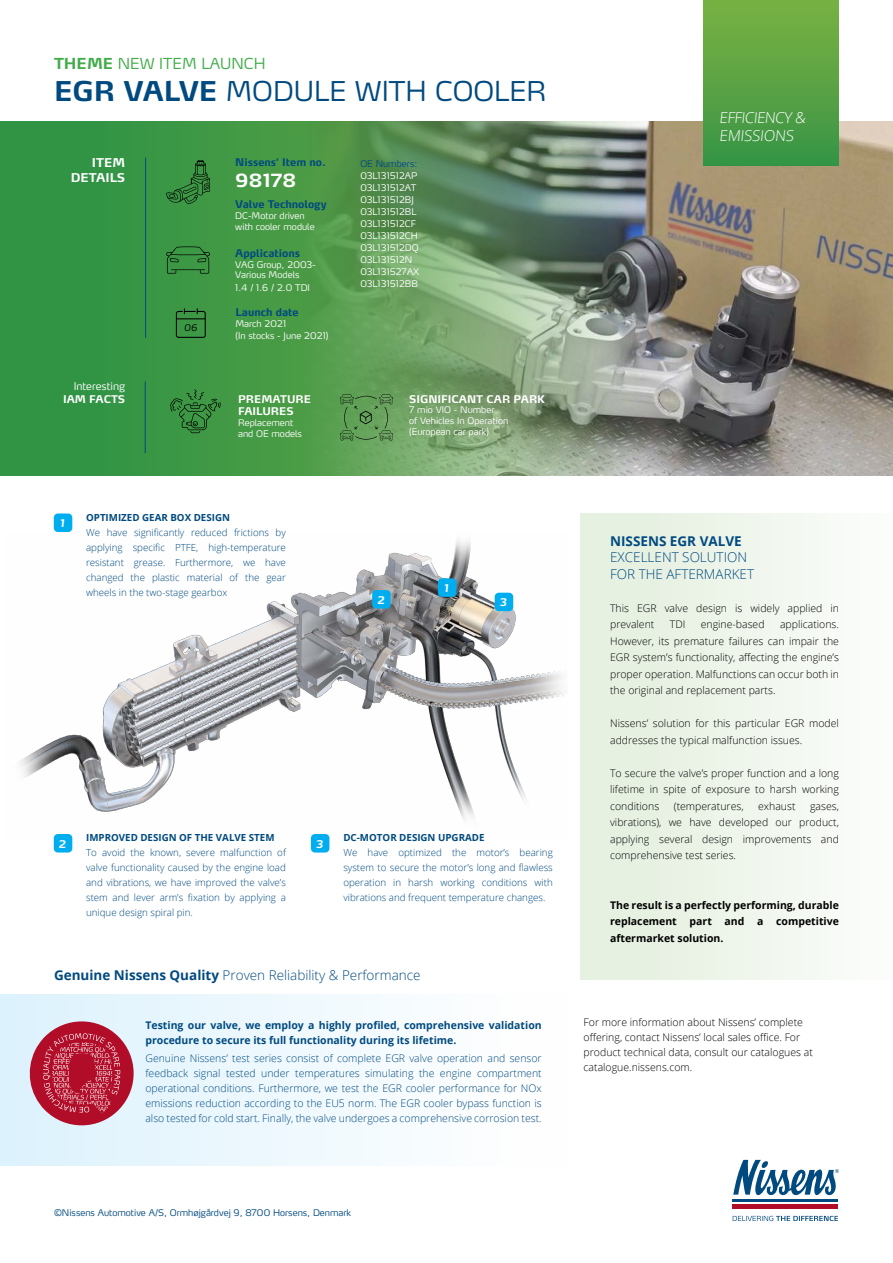
<style>
.page{position:relative;width:893px;height:1263px;background:#fff}
.page>*{position:absolute;margin:0;border:0;box-sizing:border-box;transform-origin:0 0}
.t1{font:300 27px "Max LF";color:#004a80}
.t2{font:700 18px "Max LF";letter-spacing:.02em;color:#fff}
.t3{font:300 15px/18px "Open Sans";color:#fff}
.t4{font:300 15px "Max LF";color:#41ad49}
.t5{font:300 13.5px/16.5px "Open Sans";color:#004a80}
.t6{font:700 13.5px "Open Sans";color:#004a80}
.t7{font:700 12px/14.4px "Max LF";color:#fff;text-align:right}
.t8{font:300 10.5px/16.5px "Open Sans";color:#000}
.t9{font:300 10.5px/15px "Open Sans";color:#004a80;text-align:justify}
.t10{font:700 10.5px/15px "Open Sans";color:#004a80}
.t11{font:700 10.5px/16.5px "Open Sans";color:#000;text-align:justify}
.t12{font:700 10.5px "Max LF";color:#004a80}
.t13{font:700 10.5px/12.6px "Max LF";color:#fff}
.t14{font:300 10.5px "Max LF";color:#fff}
.t15{font:300 9.75px/15px "Open Sans";color:#004a80;text-align:justify}
.t16{font:700 9.75px "Open Sans";color:#004a80}
.t17{font:300 9px/12px "Max LF";color:#fff}
.t18{font:300 9px "Max LF";color:#004a80}
.t19{font:300 8.85px "Max LF";color:#000}
.s1{font-weight:700}
</style>
<div class="page">
<svg style="left:0;top:121px;width:275px;height:354px;background:#389645"></svg>
<img style="left:275px;top:121px;width:618px;height:354px">
<svg style="left:733px;top:1160px;width:106px;height:36px"></svg>
<svg style="left:733px;top:1216px;width:105px;height:5px"></svg>
<hr style="left:733px;top:1199px;width:105px;height:3px;background:#004a80">
<div style="left:733px;top:1204px;width:105px;height:5px;background:#b10d28"></div>
<div style="left:704px;top:0;width:135px;height:166px;background:linear-gradient(to bottom,#7bb243,#389545)"></div>
<div style="left:580px;top:513px;width:313px;height:467px;background:linear-gradient(to right,#e3efdd,#fbfcfa)"></div>
<div style="left:0;top:994px;width:567px;height:172px;background:linear-gradient(to right,#dcf2fd,#fffffe)"></div>
<img style="left:19px;top:539px;width:545px;height:300px">
<hr style="left:145px;top:381px;width:1px;height:72px;background:#004a80">
<hr style="left:145px;top:158px;width:1px;height:180px;background:#004a80">
<svg style="left:176px;top:308px;width:30px;height:30px"></svg>
<svg style="left:166px;top:160px;width:44px;height:44px;background:#34823b"></svg>
<svg style="left:166px;top:246px;width:44px;height:28px"></svg>
<div style="left:54px;top:513px;width:18px;height:19px;background:#00aeef;border-radius:4px"></div>
<div style="left:311px;top:834px;width:18px;height:18px;background:#00aeef;border-radius:4px"></div>
<div style="left:438px;top:578px;width:18px;height:19px;background:#00aeef;border-radius:4px"></div>
<div style="left:495px;top:593px;width:18px;height:18px;background:#00aeef;border-radius:4px"></div>
<div style="left:372px;top:590px;width:19px;height:18px;background:#00aeef;border-radius:4px"></div>
<div style="left:54px;top:834px;width:18px;height:18px;background:#00aeef;border-radius:4px"></div>
<svg style="left:26px;top:1016px;width:113px;height:114px;background:#c66c7f"></svg>
<svg style="left:170px;top:389px;width:51px;height:44px;background:#36863c"></svg>
<svg style="left:340px;top:394px;width:53px;height:46px;background:#5b9352"></svg>
<h3 class="t4" style="left:54px;top:54px;width:213px"><span class="s1">THEME</span> NEW ITEM LAUNCH</h3>
<h1 class="t1" style="left:54px;top:74px;width:494px"><span class="s1">EGR VALVE</span> MODULE WITH COOLER</h1>
<p class="t7" style="left:71px;top:156px;width:56px">ITEM<br>DETAILS</p>
<p class="t14" style="left:74px;top:380px;width:53px">Interesting</p>
<p class="t13" style="left:63px;top:392px;width:64px">IAM FACTS</p>
<p class="t19" style="left:184px;top:322px;width:15px">06</p>
<p class="t12" style="left:235px;top:156px;width:92px">Nissens’ Item no.</p>
<h2 class="t2" style="left:235px;top:169px;width:63px">98178</h2>
<p class="t12" style="left:235px;top:198px;width:93px">Valve Technology</p>
<p class="t17" style="left:235px;top:210px;width:81px;line-height:10.8px">DC-Motor driven with cooler module</p>
<p class="t12" style="left:235px;top:246px;width:66px">Applications</p>
<p class="t17" style="left:235px;top:259px;width:82px;line-height:10.8px">VAG Group, 2003-<br>Various Models</p>
<p class="t17" style="left:235px;top:282px;width:76px">1.4 / 1.6 / 2.0 TDI</p>
<p class="t12" style="left:235px;top:305px;width:65px">Launch date</p>
<p class="t17" style="left:235px;top:317px;width:95px;line-height:12.6px">March 2021<br>(In stocks - June 2021)</p>
<p class="t13" style="left:238px;top:392px;width:74px">PREMATURE<br>FAILURES</p>
<p class="t17" style="left:238px;top:417px;width:65px;line-height:10.8px">Replacement and OE models</p>
<p class="t13" style="left:60px;top:517px;width:7px">1</p>
<p class="t16" style="left:86px;top:510px;width:145px">OPTIMIZED GEAR BOX DESIGN</p>
<p class="t15" style="left:86px;top:525px;width:201px">We have significantly reduced frictions by applying specific PTFE, high-temperature resistant grease. Furthermore, we have changed the plastic material of the gear wheels in the two-stage gearbox</p>
<p class="t18" style="left:360px;top:158px;width:59px">OE Numbers:</p>
<p class="t17" style="left:360px;top:170px;width:60px">03L131512AP<br>03L131512AT<br>03L131512BJ<br>03L131512BL<br>03L131512CF<br>03L131512CH<br>03L131512DQ<br>03L131512N<br>03L131527AX<br>03L131512BB</p>
<p class="t13" style="left:409px;top:392px;width:137px">SIGNIFICANT CAR PARK</p>
<p class="t17" style="left:409px;top:405px;width:101px;line-height:10.8px">7 mio VIO - Number<br>of Vehicles In Operation (European car park)</p>
<p class="t13" style="left:444px;top:581px;width:7px">1</p>
<p class="t13" style="left:377px;top:593px;width:10px">2</p>
<p class="t13" style="left:500px;top:596px;width:10px">3</p>
<p class="t13" style="left:59px;top:837px;width:10px">2</p>
<p class="t16" style="left:86px;top:831px;width:190px">IMPROVED DESIGN OF THE VALVE STEM</p>
<p class="t15" style="left:86px;top:845px;width:201px">To avoid the known, severe malfunction of valve functionality caused by the engine load and vibrations, we have improved the valve’s stem and lever arm’s fixation by applying a unique design spiral pin.</p>
<p class="t13" style="left:316px;top:837px;width:10px">3</p>
<p class="t16" style="left:343px;top:831px;width:143px">DC-MOTOR DESIGN UPGRADE</p>
<p class="t15" style="left:343px;top:845px;width:211px">We have optimized the motor’s bearing system to secure the motor’s long and flawless operation in harsh working conditions with vibrations and frequent temperature changes.</p>
<p class="t5" style="left:54px;top:966px;width:368px"><span class="s1">Genuine Nissens Quality</span> Proven Reliability &amp; Performance</p>
<p class="t10" style="left:145px;top:1018px;width:398px">Testing our valve, we employ a highly profiled, comprehensive validation procedure to secure its full functionality during its lifetime.</p>
<p class="t9" style="left:145px;top:1051px;width:398px">Genuine Nissens’ test series consist of complete EGR valve operation and sensor feedback signal tested under temperatures simulating the engine compartment operational conditions. Furthermore, we test the EGR cooler performance for NOx emissions reduction according to the EU5 norm. The EGR cooler bypass function is also tested for cold start. Finally, the valve undergoes a comprehensive corrosion test.</p>
<h3 class="t3" style="left:719px;top:108px;width:90px">EFFICIENCY &amp;<br>EMISSIONS</h3>
<p class="t6" style="left:610px;top:531px;width:133px">NISSENS EGR VALVE</p>
<p class="t5" style="left:610px;top:549px;width:145px">EXCELLENT SOLUTION<br>FOR THE AFTERMARKET</p>
<p class="t8" style="left:610px;top:600px;width:230px">This EGR valve design is widely applied in prevalent</p>
<p class="t8" style="left:610px;top:616px;width:230px;text-align:justify;text-indent:170px">applications.<br>However, its premature failures can impair the EGR system’s functionality, affecting the engine’s proper operation. Malfunctions can occur both in the original and replacement parts.</p>
<p class="t8" style="left:610px;top:715px;width:230px">Nissens’ solution for this particular EGR model addresses the typical malfunction issues.</p>
<p class="t8" style="left:610px;top:765px;width:230px;text-align:justify">To secure the valve’s proper function and a long lifetime in spite of exposure to harsh working conditions</p>
<p class="t8" style="left:670px;top:616px;width:17px">TDI</p>
<p class="t8" style="left:701px;top:616px;width:65px">engine-based</p>
<p class="t8" style="left:674px;top:797px;width:71px">(temperatures,</p>
<p class="t8" style="left:758px;top:797px;width:39px">exhaust</p>
<p class="t8" style="left:610px;top:797px;width:230px;text-align:justify;text-indent:200px">gases, vibrations), we have developed our product, applying several design improvements and comprehensive test series.</p>
<p class="t11" style="left:610px;top:896px;width:230px">The result is a perfectly performing, durable replacement part and a competitive aftermarket solution.</p>
<p class="t8" style="left:584px;top:1014px;width:231px;line-height:15px">For more information about Nissens’ complete offering, contact Nissens’ local sales office. For product technical data, consult our catalogues at catalogue.nissens.com.</p>
<p class="t18" style="left:54px;top:1207px;width:299px">©Nissens Automotive A/S, Ormhøjgårdvej 9, 8700 Horsens, Denmark</p>
</div>
